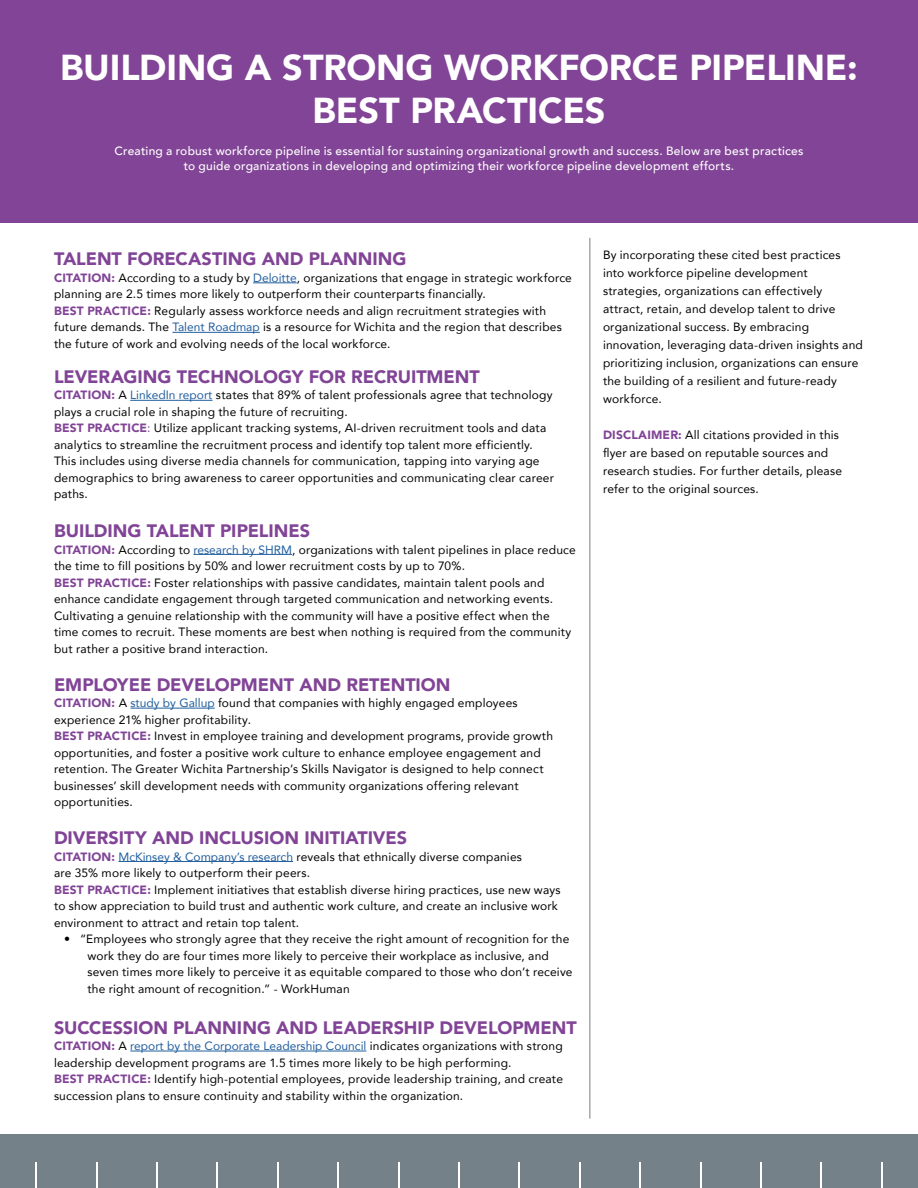
<style>
.page{position:relative;width:918px;height:1188px;background:#fff}
.page>*{position:absolute;margin:0;border:0;box-sizing:border-box;transform-origin:0 0}
.t1{font:900 36px/43.2px "Avenir";letter-spacing:-.005em;color:#fff;text-align:center}
.t2{font:900 18px "Avenir";color:#814496}
.t3{font:12px/16.5px "Avenir";letter-spacing:.015em;color:#000}
.t4{font:500 12px/15px "Avenir";letter-spacing:.02em;color:#fff;text-align:center}
.s1{font-weight:900;color:#814496}
.s2{color:#215e9e}
.s3{color:#814496}
</style>
<div class="page">
<div style="left:0;top:0;width:918px;height:222px;background:#814496"></div>
<hr style="left:590px;top:238px;width:1px;height:881px;background:#758188">
<div style="left:0;top:1134px;width:918px;height:54px;background:#758188"></div>
<svg style="left:579px;top:1162px;width:1px;height:26px"></svg>
<svg style="left:700px;top:1162px;width:1px;height:26px"></svg>
<svg style="left:398px;top:1162px;width:1px;height:26px"></svg>
<svg style="left:519px;top:1162px;width:1px;height:26px"></svg>
<svg style="left:640px;top:1162px;width:1px;height:26px"></svg>
<svg style="left:338px;top:1162px;width:1px;height:26px"></svg>
<hr style="left:156px;top:1162px;width:2px;height:26px;background:#fff">
<hr style="left:760px;top:1162px;width:2px;height:26px;background:#fff">
<hr style="left:458px;top:1162px;width:2px;height:26px;background:#fff">
<svg style="left:217px;top:1162px;width:1px;height:26px"></svg>
<svg style="left:36px;top:1162px;width:1px;height:26px"></svg>
<svg style="left:277px;top:1162px;width:1px;height:26px"></svg>
<svg style="left:96px;top:1162px;width:1px;height:26px"></svg>
<svg style="left:881px;top:1162px;width:1px;height:26px"></svg>
<svg style="left:821px;top:1162px;width:1px;height:26px"></svg>
<hr style="left:253px;top:283px;width:44px;height:1px;background:#215e9e">
<hr style="left:172px;top:332px;width:88px;height:1px;background:#215e9e">
<hr style="left:130px;top:400px;width:83px;height:1px;background:#215e9e">
<hr style="left:194px;top:554px;width:98px;height:1px;background:#215e9e">
<hr style="left:130px;top:1051px;width:236px;height:1px;background:#215e9e">
<hr style="left:118px;top:861px;width:175px;height:1px;background:#215e9e">
<hr style="left:130px;top:708px;width:85px;height:1px;background:#215e9e">
<h1 class="t1" style="left:60px;top:45px;width:799px">BUILDING A STRONG WORKFORCE PIPELINE:<br>BEST PRACTICES</h1>
<p class="t4" style="left:114px;top:143px;width:691px">Creating a robust workforce pipeline is essential for sustaining organizational growth and success. Below are best practices to guide organizations in developing and optimizing their workforce pipeline development efforts.</p>
<h2 class="t2" style="left:54px;top:244px;width:354px">TALENT FORECASTING AND PLANNING</h2>
<p class="t3" style="left:54px;top:269px;width:519px"><span class="s1">CITATION:</span> According to a study by <span class="s2">Deloitte</span>, organizations that engage in strategic workforce planning are 2.5 times more likely to outperform their counterparts financially.<br><span class="s1">BEST PRACTICE:</span> Regularly assess workforce needs and align recruitment strategies with future demands. The <span class="s2">Talent Roadmap</span> is a resource for Wichita and the region that describes the future of work and evolving needs of the local workforce.</p>
<h2 class="t2" style="left:54px;top:361px;width:427px">LEVERAGING TECHNOLOGY FOR RECRUITMENT</h2>
<p class="t3" style="left:54px;top:387px;width:502px"><span class="s1">CITATION:</span> A <span class="s2">LinkedIn report</span> states that 89% of talent professionals agree that technology plays a crucial role in shaping the future of recruiting.<br><span class="s1">BEST PRACTICE</span><span class="s3">:</span> Utilize applicant tracking systems, AI-driven recruitment tools and data analytics to streamline the recruitment process and identify top talent more efficiently.<br>This includes using diverse media channels for communication, tapping into varying age demographics to bring awareness to career opportunities and communicating clear career paths.</p>
<h2 class="t2" style="left:54px;top:515px;width:258px">BUILDING TALENT PIPELINES</h2>
<p class="t3" style="left:54px;top:541px;width:523px"><span class="s1">CITATION:</span> According to <span class="s2">research by SHRM</span>, organizations with talent pipelines in place reduce the time to fill positions by 50% and lower recruitment costs by up to 70%.<br><span class="s1">BEST PRACTICE:</span> Foster relationships with passive candidates, maintain talent pools and enhance candidate engagement through targeted communication and networking events.<br>Cultivating a genuine relationship with the community will have a positive effect when the time comes to recruit. These moments are best when nothing is required from the community but rather a positive brand interaction.</p>
<h2 class="t2" style="left:54px;top:669px;width:398px">EMPLOYEE DEVELOPMENT AND RETENTION</h2>
<p class="t3" style="left:54px;top:694px;width:501px"><span class="s1">CITATION:</span> A <span class="s2">study by Gallup</span> found that companies with highly engaged employees experience 21% higher profitability.<br><span class="s1">BEST PRACTICE:</span> Invest in employee training and development programs, provide growth opportunities, and foster a positive work culture to enhance employee engagement and retention. The Greater Wichita Partnership’s Skills Navigator is designed to help connect businesses’ skill development needs with community organizations offering relevant opportunities.</p>
<h2 class="t2" style="left:54px;top:822px;width:355px">DIVERSITY AND INCLUSION INITIATIVES</h2>
<p class="t3" style="left:54px;top:848px;width:508px"><span class="s1">CITATION:</span> <span class="s2">McKinsey &amp; Company’s research</span> reveals that ethnically diverse companies<br>are 35% more likely to outperform their peers.<br><span class="s1">BEST PRACTICE:</span> Implement initiatives that establish diverse hiring practices, use new ways to show appreciation to build trust and authentic work culture, and create an inclusive work environment to attract and retain top talent.</p>
<p class="t3" style="left:87px;top:930px;width:487px;text-indent:-23px">• “Employees who strongly agree that they receive the right amount of recognition for the work they do are four times more likely to perceive their workplace as inclusive, and seven times more likely to perceive it as equitable compared to those who don’t receive the right amount of recognition.” - WorkHuman</p>
<h2 class="t2" style="left:54px;top:1012px;width:524px">SUCCESSION PLANNING AND LEADERSHIP DEVELOPMENT</h2>
<p class="t3" style="left:54px;top:1037px;width:511px"><span class="s1">CITATION:</span> A <span class="s2">report by the Corporate Leadership Council</span> indicates organizations with strong leadership development programs are 1.5 times more likely to be high performing.<br><span class="s1">BEST PRACTICE:</span> Identify high-potential employees, provide leadership training, and create succession plans to ensure continuity and stability within the organization.</p>
<p class="t3" style="left:603px;top:246px;width:261px;line-height:18px">By incorporating these cited best practices into workforce pipeline development strategies, organizations can effectively attract, retain, and develop talent to drive organizational success. By embracing innovation, leveraging data-driven insights and prioritizing inclusion, organizations can ensure the building of a resilient and future-ready workforce.</p>
<p class="t3" style="left:603px;top:426px;width:241px;line-height:18px"><span class="s1">DISCLAIMER:</span> All citations provided in this flyer are based on reputable sources and research studies. For further details, please refer to the original sources.</p>
</div>
